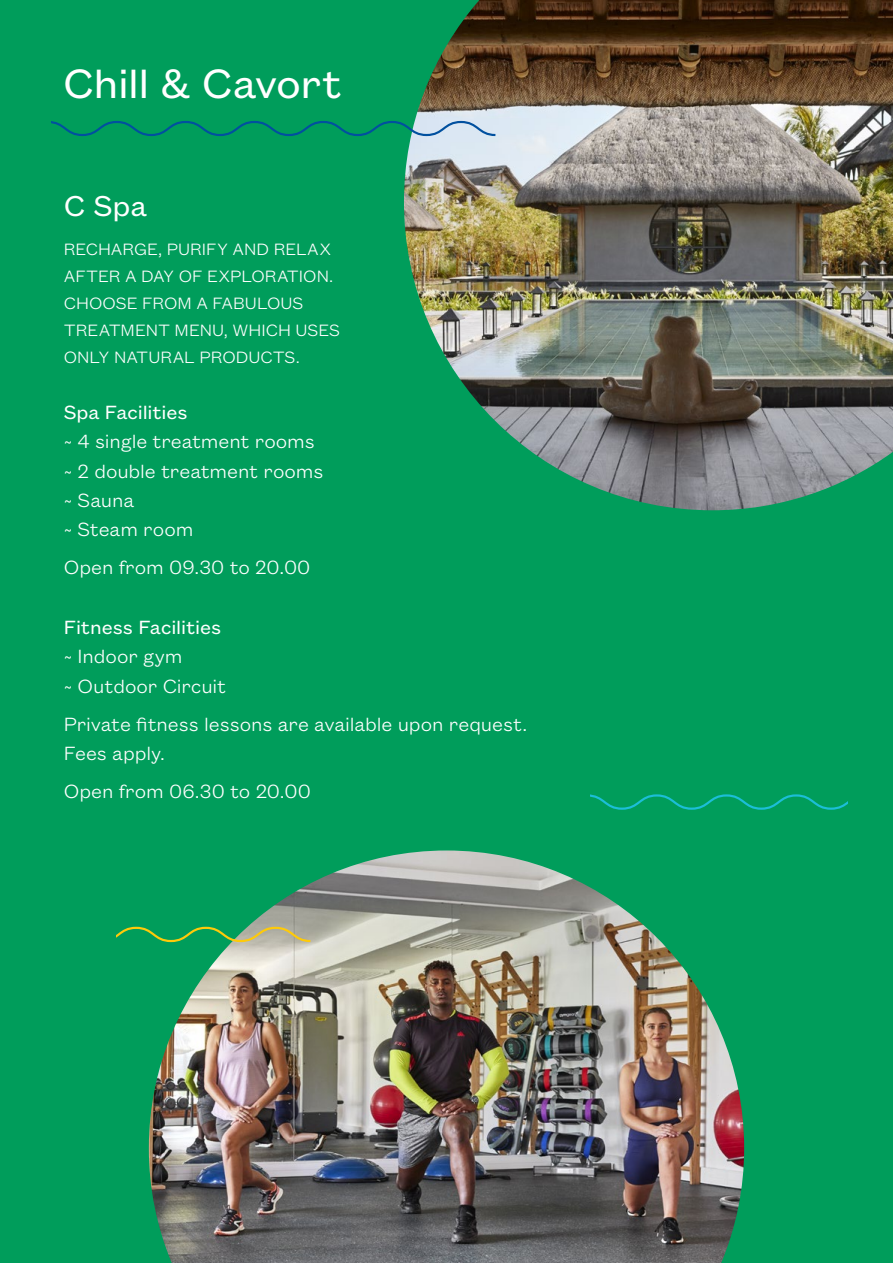
<style>
.page{position:relative;width:893px;height:1263px;background:#009d5b}
.page>*{position:absolute;margin:0;border:0;box-sizing:border-box;transform-origin:0 0}
.t1{font:45px "Founders Grotesk Text";letter-spacing:-.015em;color:#fff}
.t2{font:31.5px "Founders Grotesk Text";color:#fff}
.t3{font:300 21px/29.4px "Founders Grotesk Text";letter-spacing:-.005em;color:#fff}
.t4{font:21px "Founders Grotesk Text";letter-spacing:-.005em;color:#fff}
.t5{font:300 18px/27px "Founders Grotesk Text";letter-spacing:-.005em;color:#fff}
</style>
<div class="page">
<img style="left:404px;top:0;width:489px;height:510px">
<img style="left:149px;top:850px;width:595px;height:413px">
<svg style="left:590px;top:794px;width:258px;height:16px"></svg>
<svg style="left:116px;top:926px;width:197px;height:17px"></svg>
<svg style="left:51px;top:120px;width:447px;height:17px"></svg>
<h1 class="t1" style="left:63px;top:53px;width:280px">Chill &amp; Cavort</h1>
<h2 class="t2" style="left:64px;top:184px;width:85px">C Spa</h2>
<p class="t5" style="left:64px;top:235px;width:278px">RECHARGE, PURIFY AND RELAX<br>AFTER A DAY OF EXPLORATION.<br>CHOOSE FROM A FABULOUS<br>TREATMENT MENU, WHICH USES<br>ONLY NATURAL PRODUCTS.</p>
<p class="t4" style="left:64px;top:398px;width:125px">Spa Facilities</p>
<p class="t3" style="left:64px;top:425px;width:261px">~ 4 single treatment rooms ~ 2 double treatment rooms ~ Sauna<br>~ Steam room</p>
<p class="t3" style="left:64px;top:551px;width:248px">Open from 09.30 to 20.00</p>
<p class="t4" style="left:64px;top:613px;width:159px">Fitness Facilities</p>
<p class="t3" style="left:64px;top:640px;width:164px">~ Indoor gym<br>~ Outdoor Circuit</p>
<p class="t3" style="left:64px;top:708px;width:465px">Private fitness lessons are available upon request.<br>Fees apply.</p>
<p class="t3" style="left:64px;top:775px;width:249px">Open from 06.30 to 20.00</p>
</div>
